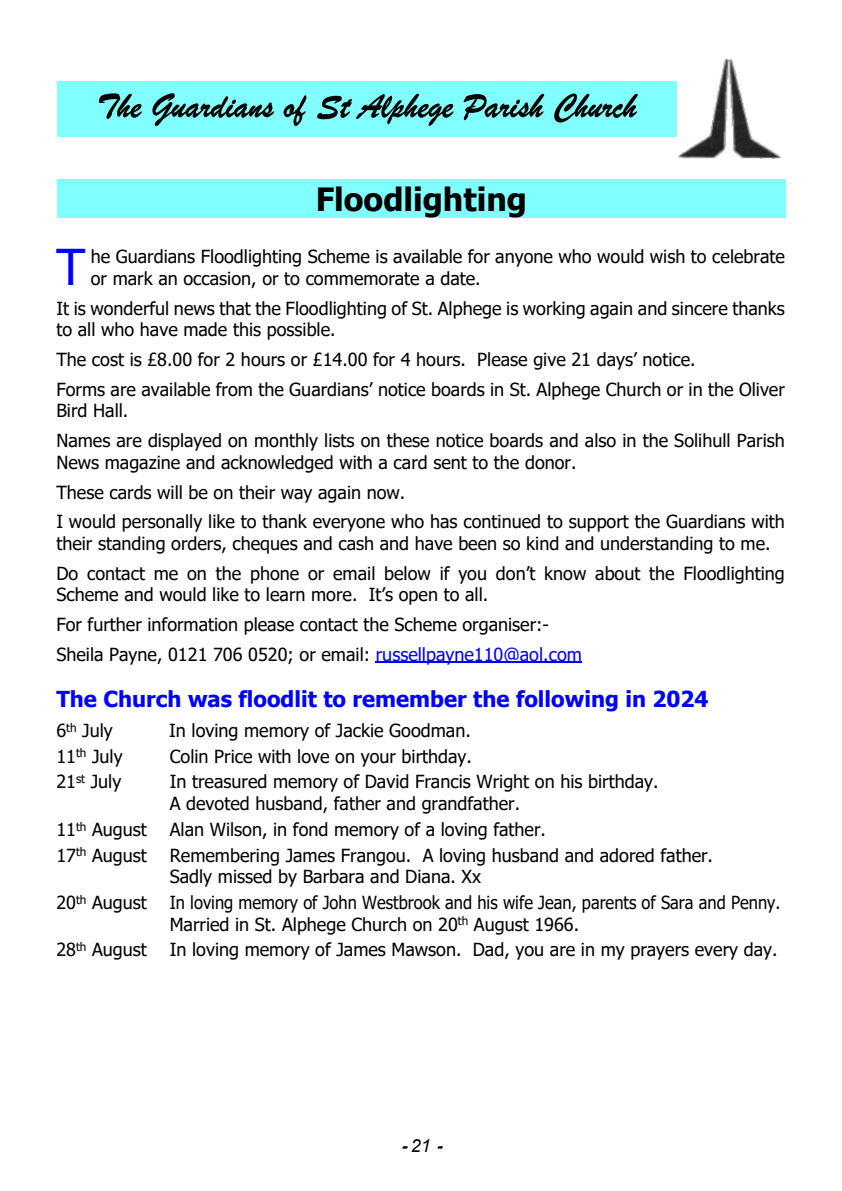
<style>
.page{position:relative;width:842px;height:1191px;background:#fff}
.page>*{position:absolute;margin:0;border:0;box-sizing:border-box;transform-origin:0 0}
.t1{font:49.2px "Tahoma";color:#00f}
.t2{font:700 32px "Tahoma";color:#000}
.t3{font:700 22px "Tahoma";color:#00f}
.t4{font:18px/29.6px "Tahoma";color:#000}
.t5{font:18px/21.6px "Tahoma";color:#000;scale:.92 1}
.t6{font:italic 18px "Arial";color:#000}
.s1{color:#00f}
</style>
<div class="page">
<svg style="left:402px;top:1146px;width:6px;height:2px"></svg>
<div style="left:57px;top:81px;width:619px;height:56px;background:#81ffff"></div>
<svg style="left:99px;top:93px;width:43px;height:26px"></svg>
<svg style="left:152px;top:93px;width:122px;height:33px"></svg>
<svg style="left:284px;top:95px;width:22px;height:31px"></svg>
<svg style="left:317px;top:94px;width:136px;height:32px"></svg>
<svg style="left:464px;top:94px;width:80px;height:26px"></svg>
<svg style="left:554px;top:93px;width:84px;height:29px"></svg>
<img style="left:676px;top:58px;width:105px;height:102px">
<div style="left:57px;top:179px;width:729px;height:39px;background:#81ffff"></div>
<hr style="left:376px;top:661px;width:206px;height:2px;background:#00f">
<h2 class="t2" style="left:316px;top:187px;width:213px">Floodlighting</h2>
<h1 class="t1" style="left:56px;top:247px;width:30px">T</h1>
<p class="t4" style="left:91px;top:247px;width:696px;line-height:21.6px">he Guardians Floodlighting Scheme is available for anyone who would wish to celebrate or mark an occasion, or to commemorate a date.</p>
<p class="t4" style="left:56px;top:299px;width:730px;line-height:21.6px">It is wonderful news that the Floodlighting of St. Alphege is working again and sincere thanks to all who have made this possible.</p>
<p class="t4" style="left:56px;top:346px;width:730px">The cost is £8.00 for 2 hours or £14.00 for 4 hours. Please give 21 days’ notice.<br>Forms are available from the Guardians’ notice boards in St. Alphege Church or in the Oliver</p>
<p class="t4" style="left:56px;top:397px;width:730px">Bird Hall.<br>Names are displayed on monthly lists on these notice boards and also in the Solihull Parish</p>
<p class="t4" style="left:56px;top:449px;width:730px">News magazine and acknowledged with a card sent to the donor.<br>These cards will be on their way again now.<br>I would personally like to thank everyone who has continued to support the Guardians with</p>
<p class="t4" style="left:56px;top:530px;width:730px">their standing orders, cheques and cash and have been so kind and understanding to me.<br>Do contact me on the phone or email below if you don’t know about the Floodlighting</p>
<p class="t4" style="left:56px;top:581px;width:527px">Scheme and would like to learn more. It’s open to all.<br>For further information please contact the Scheme organiser:-<br>Sheila Payne, 0121 706 0520; or email: <span class="s1">russellpayne110@aol.com</span></p>
<p class="t3" style="left:56px;top:689px;width:654px">The Church was floodlit to remember the following in 2024</p>
<p class="t4" style="left:56px;top:717px;width:58px">6<sup>th</sup> July</p>
<p class="t4" style="left:169px;top:717px;width:303px">In loving memory of Jackie Goodman.</p>
<p class="t4" style="left:56px;top:743px;width:68px">11<sup>th</sup> July</p>
<p class="t4" style="left:170px;top:743px;width:304px">Colin Price with love on your birthday.</p>
<p class="t4" style="left:56px;top:768px;width:67px">21<sup>st</sup> July</p>
<p class="t4" style="left:170px;top:772px;width:490px;line-height:21.6px">In treasured memory of David Francis Wright on his birthday.<br>A devoted husband, father and grandfather.</p>
<p class="t4" style="left:56px;top:816px;width:92px">11<sup>th</sup> August</p>
<p class="t4" style="left:170px;top:816px;width:378px">Alan Wilson, in fond memory of a loving father.</p>
<p class="t4" style="left:56px;top:841px;width:92px">17<sup>th</sup> August</p>
<p class="t4" style="left:170px;top:845px;width:545px;line-height:21.6px">Remembering James Frangou. A loving husband and adored father.<br>Sadly missed by Barbara and Diana. Xx</p>
<p class="t4" style="left:56px;top:889px;width:92px">20<sup>th</sup> August</p>
<p class="t5" style="left:170px;top:893px;width:665px">In loving memory of John Westbrook and his wife Jean, parents of Sara and Penny.<br>Married in St. Alphege Church on 20<sup>th</sup> August 1966.</p>
<p class="t4" style="left:56px;top:936px;width:92px">28<sup>th</sup> August</p>
<p class="t4" style="left:170px;top:936px;width:609px">In loving memory of James Mawson. Dad, you are in my prayers every day.</p>
<p class="t6" style="left:411px;top:1139px;width:22px">21</p>
</div>
